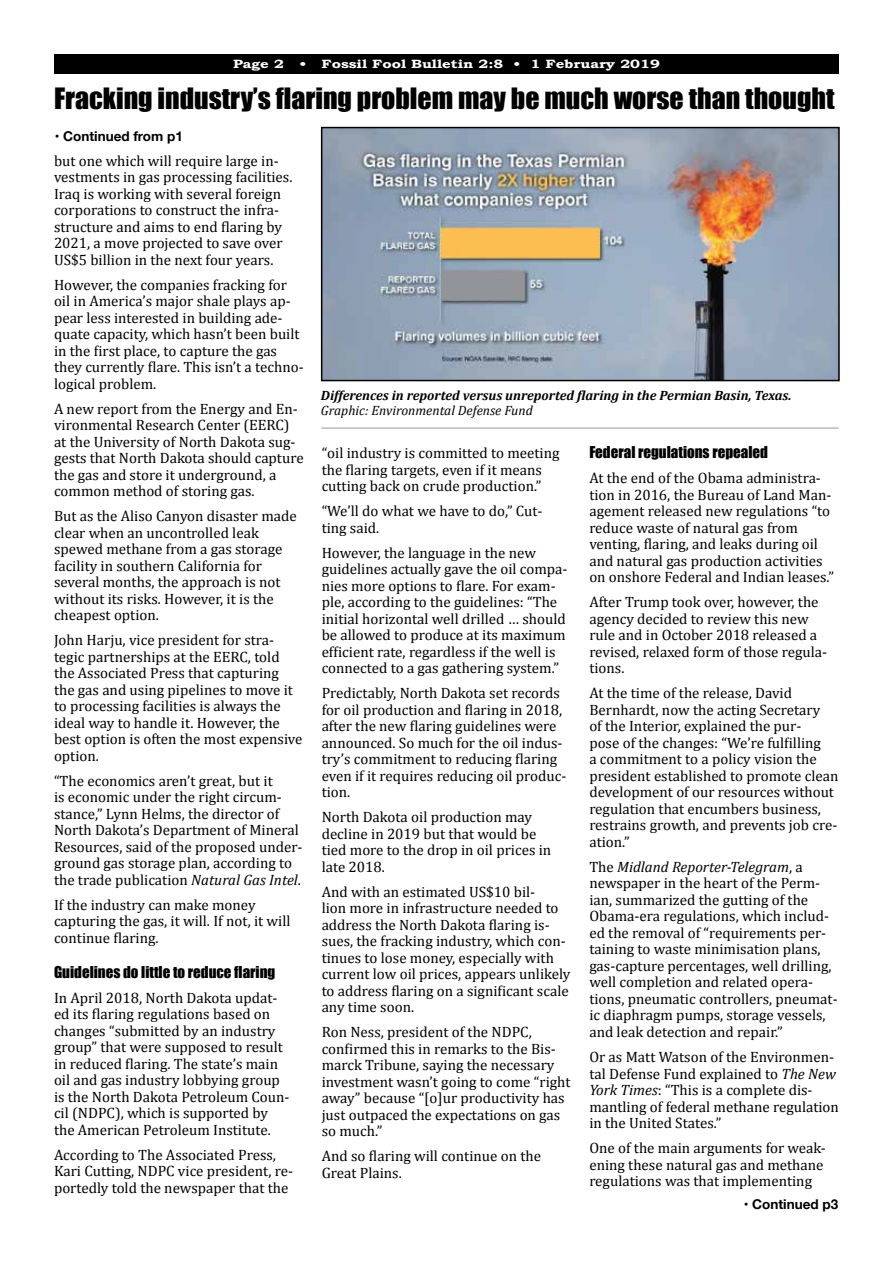
<style>
.page{position:relative;width:893px;height:1263px;background:#fff}
.page>*{position:absolute;margin:0;border:0;box-sizing:border-box;transform-origin:0 0}
.t1{font:27px "Impact";color:#000}
.t2{font:15px/16.5px "Cambria";color:#000}
.t3{font:15px "Impact";color:#000}
.t4{font:italic 700 13.5px "Cambria";color:#000}
.t5{font:italic 13.5px "Cambria";color:#000}
.t6{font:700 13.5px "Helvetica Neue";color:#000}
.t7{font:700 12px "Bookman Old Style";color:#fff;scale:1.25 1}
.s1{font-style:italic}
</style>
<div class="page">
<div style="left:54px;top:54px;width:785px;height:20px;background:#000"></div>
<img style="left:324px;top:130px;width:513px;height:248px">
<div style="left:321px;top:127px;width:519px;height:254px;border:2px solid #000"></div>
<hr style="left:321px;top:428px;width:518px;height:1px;background:#939598">
<p class="t7" style="left:233px;top:57px;width:42px">Page 2</p>
<p class="t7" style="left:299px;top:57px;width:290px">• Fossil Fool Bulletin 2:8 • 1 February 2019</p>
<h1 class="t1" style="left:54px;top:77px;width:782px">Fracking industry’s flaring problem may be much worse than thought</h1>
<p class="t6" style="left:55px;top:125px;width:130px">• Continued from p1</p>
<p class="t2" style="left:54px;top:152px;width:240px">but one which will require large in&shy;vestments in gas processing facilities.<br>Iraq is working with several foreign corporations to construct the infra&shy;structure and aims to end flaring by 2021, a move projected to save over US$5 billion in the next four years.</p>
<p class="t2" style="left:54px;top:276px;width:251px">However, the companies fracking for oil in America’s major shale plays ap&shy;pear less interested in building ade&shy;quate capacity, which hasn’t been built in the first place, to capture the gas they currently flare. This isn’t a techno&shy;logical problem.</p>
<p class="t2" style="left:54px;top:400px;width:251px">A new report from the Energy and En&shy;vironmental Research Center (EERC) at the University of North Dakota sug&shy;gests that North Dakota should capture the gas and store it underground, a common method of storing gas.</p>
<p class="t2" style="left:54px;top:508px;width:244px">But as the Aliso Canyon disaster made clear when an uncontrolled leak spewed methane from a gas storage facility in southern California for several months, the approach is not without its risks. However, it is the cheapest option.</p>
<p class="t2" style="left:54px;top:632px;width:250px">John Harju, vice president for stra&shy;tegic partnerships at the EERC, told the Associated Press that capturing the gas and using pipelines to move it to processing facilities is always the ideal way to handle it. However, the best option is often the most expensive option.</p>
<p class="t2" style="left:54px;top:772px;width:250px">“The economics aren’t great, but it<br>is economic under the right circum&shy;stance,” Lynn Helms, the director of North Dakota’s Department of Mineral Resources, said of the proposed under&shy;ground gas storage plan, according to the trade publication <span class="s1">Natural Gas Intel</span>.</p>
<p class="t2" style="left:54px;top:896px;width:238px">If the industry can make money capturing the gas, it will. If not, it will continue flaring.</p>
<p class="t3" style="left:54px;top:960px;width:223px">Guidelines do little to reduce flaring</p>
<p class="t2" style="left:54px;top:989px;width:237px">In April 2018, North Dakota updat&shy;ed its flaring regulations based on changes “submitted by an industry group” that were supposed to result in reduced flaring. The state’s main oil and gas industry lobbying group is the North Dakota Petroleum Coun&shy;cil (NDPC), which is supported by the American Petroleum Institute.</p>
<p class="t2" style="left:54px;top:1146px;width:241px">According to The Associated Press,<br>Kari Cutting, NDPC vice president, re&shy;portedly told the newspaper that the</p>
<p class="t4" style="left:321px;top:387px;width:472px">Differences in reported versus unreported flaring in the Permian Basin, Texas.</p>
<p class="t5" style="left:321px;top:402px;width:213px">Graphic: Environmental Defense Fund</p>
<p class="t2" style="left:322px;top:445px;width:239px">“oil industry is committed to meeting the flaring targets, even if it means cutting back on crude production.”</p>
<p class="t2" style="left:322px;top:503px;width:222px">“We’ll do what we have to do,” Cut&shy;ting said.</p>
<p class="t2" style="left:322px;top:544px;width:247px">However, the language in the new guidelines actually gave the oil compa&shy;nies more options to flare. For exam&shy;ple, according to the guidelines: “The initial horizontal well drilled … should be allowed to produce at its maximum efficient rate, regardless if the well is connected to a gas gathering system.”</p>
<p class="t2" style="left:322px;top:685px;width:246px">Predictably, North Dakota set records for oil production and flaring in 2018, after the new flaring guidelines were announced. So much for the oil indus&shy;try’s commitment to reducing flaring even if it requires reducing oil produc&shy;tion.</p>
<p class="t2" style="left:322px;top:809px;width:231px">North Dakota oil production may decline in 2019 but that would be tied more to the drop in oil prices in late 2018.</p>
<p class="t2" style="left:322px;top:883px;width:250px">And with an estimated US$10 bil-<br>lion more in infrastructure needed to address the North Dakota flaring is&shy;sues, the fracking industry, which con&shy;tinues to lose money, especially with current low oil prices, appears unlikely to address flaring on a significant scale any time soon.</p>
<p class="t2" style="left:322px;top:1024px;width:250px">Ron Ness, president of the NDPC, confirmed this in remarks to the Bis&shy;marck Tribune, saying the necessary investment wasn’t going to come “right away” because “[o]ur productivity has just outpaced the expectations on gas so much.”</p>
<p class="t2" style="left:322px;top:1148px;width:221px">And so flaring will continue on the<br>Great Plains.</p>
<p class="t3" style="left:589px;top:441px;width:180px">Federal regulations repealed</p>
<p class="t2" style="left:589px;top:470px;width:246px">At the end of the Obama administra&shy;tion in 2016, the Bureau of Land Man&shy;agement released new regulations “to reduce waste of natural gas from venting, flaring, and leaks during oil and natural gas production activities on onshore Federal and Indian leases.”</p>
<p class="t2" style="left:589px;top:594px;width:239px">After Trump took over, however, the agency decided to review this new rule and in October 2018 released a revised, relaxed form of those regula&shy;tions.</p>
<p class="t2" style="left:589px;top:685px;width:251px">At the time of the release, David Bernhardt, now the acting Secretary<br>of the Interior, explained the pur-<br>pose of the changes: “We’re fulfilling<br>a commitment to a policy vision the president established to promote clean development of our resources without regulation that encumbers business, restrains growth, and prevents job cre&shy;ation.”</p>
<p class="t2" style="left:589px;top:858px;width:250px">The <span class="s1">Midland Reporter-Telegram</span>, a newspaper in the heart of the Perm&shy;ian, summarized the gutting of the Obama-era regulations, which includ&shy;ed the removal of “requirements per&shy;taining to waste minimisation plans, gas-capture percentages, well drilling, well completion and related opera&shy;tions, pneumatic controllers, pneumat&shy;ic diaphragm pumps, storage vessels, and leak detection and repair.”</p>
<p class="t2" style="left:589px;top:1048px;width:251px">Or as Matt Watson of the Environmen&shy;tal Defense Fund explained to <span class="s1">The New York Times</span>: “This is a complete dis&shy;mantling of federal methane regulation in the United States.”</p>
<p class="t2" style="left:589px;top:1139px;width:238px">One of the main arguments for weak&shy;ening these natural gas and methane regulations was that implementing</p>
<p class="t6" style="left:744px;top:1193px;width:96px">• Continued p3</p>
</div>
